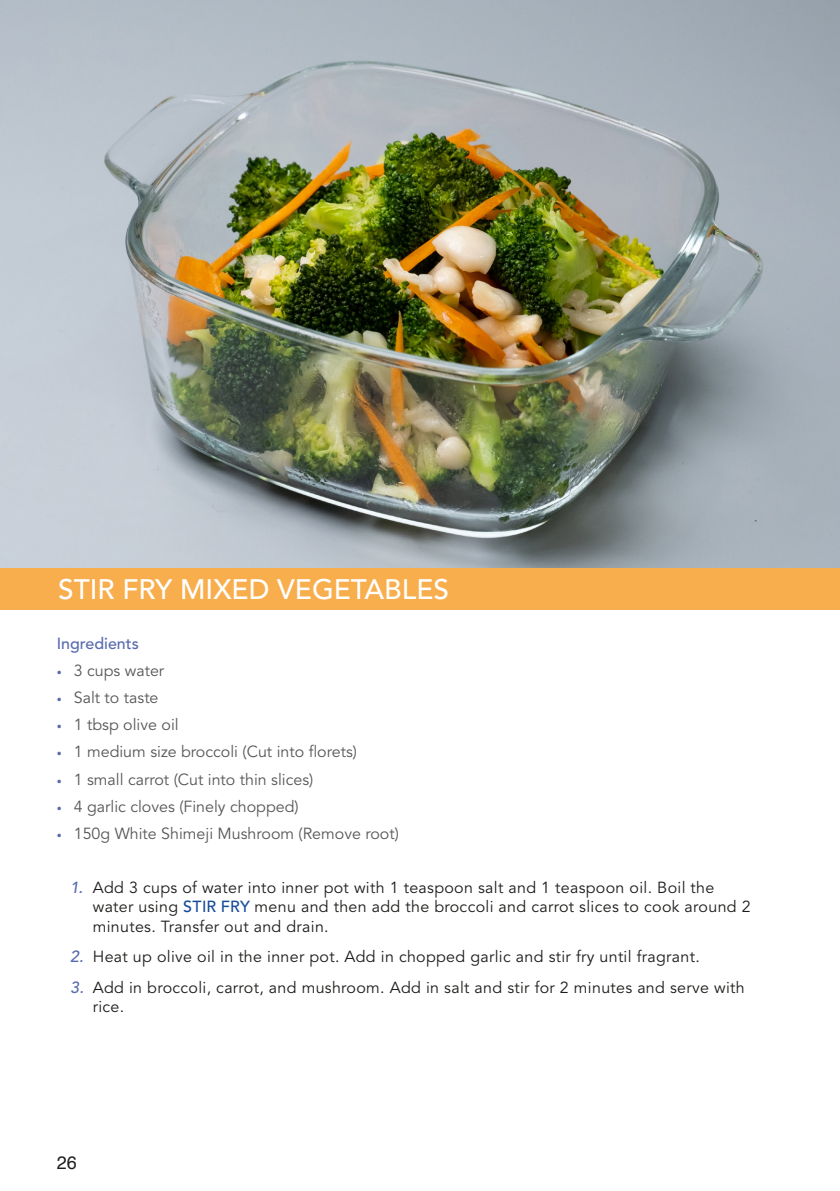
<style>
.page{position:relative;width:840px;height:1191px;background:#fff}
.page>*{position:absolute;margin:0;border:0;box-sizing:border-box;transform-origin:0 0}
.t1{font:500 28px "Avenir LT Std";color:#fff}
.t2{font:18px "Helvetica";color:#1d1d1b}
.t3{font:16px/19.2px "Avenir LT Std";letter-spacing:.02em;color:#1d1d1b}
.t4{font:16px "Avenir LT Std";color:#575756}
.t5{font:500 16px "Avenir LT Std";color:#586baf}
.s1{font-size:10px;color:#586baf}
.s2{font-weight:500;font-style:italic;color:#586baf}
.s3{font-weight:500;color:#194b9b}
</style>
<div class="page">
<img style="left:0;top:0;width:839px;height:568px">
<div style="left:0;top:568px;width:839px;height:41px;background:#f8ae4d"></div>
<p class="t1" style="left:58px;top:573px;width:392px">STIR FRY MIXED VEGETABLES</p>
<p class="t5" style="left:57px;top:634px;width:84px">Ingredients</p>
<p class="t4" style="left:57px;top:661px;width:109px"><span class="s1">•</span> 3 cups water</p>
<p class="t4" style="left:57px;top:688px;width:103px"><span class="s1">•</span> Salt to taste</p>
<p class="t4" style="left:57px;top:715px;width:123px"><span class="s1">•</span> 1 tbsp olive oil</p>
<p class="t4" style="left:57px;top:742px;width:301px"><span class="s1">•</span> 1 medium size broccoli (Cut into florets)</p>
<p class="t4" style="left:57px;top:770px;width:258px"><span class="s1">•</span> 1 small carrot (Cut into thin slices)</p>
<p class="t4" style="left:57px;top:797px;width:243px"><span class="s1">•</span> 4 garlic cloves (Finely chopped)</p>
<p class="t4" style="left:57px;top:824px;width:343px"><span class="s1">•</span> 150g White Shimeji Mushroom (Remove root)</p>
<p class="t3" style="left:93px;top:878px;width:659px;text-indent:-23px"><span class="s2">1.</span> Add 3 cups of water into inner pot with 1 teaspoon salt and 1 teaspoon oil. Boil the water using <span class="s3">STIR FRY</span> menu and then add the broccoli and carrot slices to cook around 2 minutes. Transfer out and drain.</p>
<p class="t3" style="left:70px;top:947px;width:630px"><span class="s2">2.</span> Heat up olive oil in the inner pot. Add in chopped garlic and stir fry until fragrant.</p>
<p class="t3" style="left:93px;top:978px;width:653px;text-indent:-23px"><span class="s2">3.</span> Add in broccoli, carrot, and mushroom. Add in salt and stir for 2 minutes and serve with rice.</p>
<p class="t2" style="left:57px;top:1148px;width:22px">26</p>
</div>
